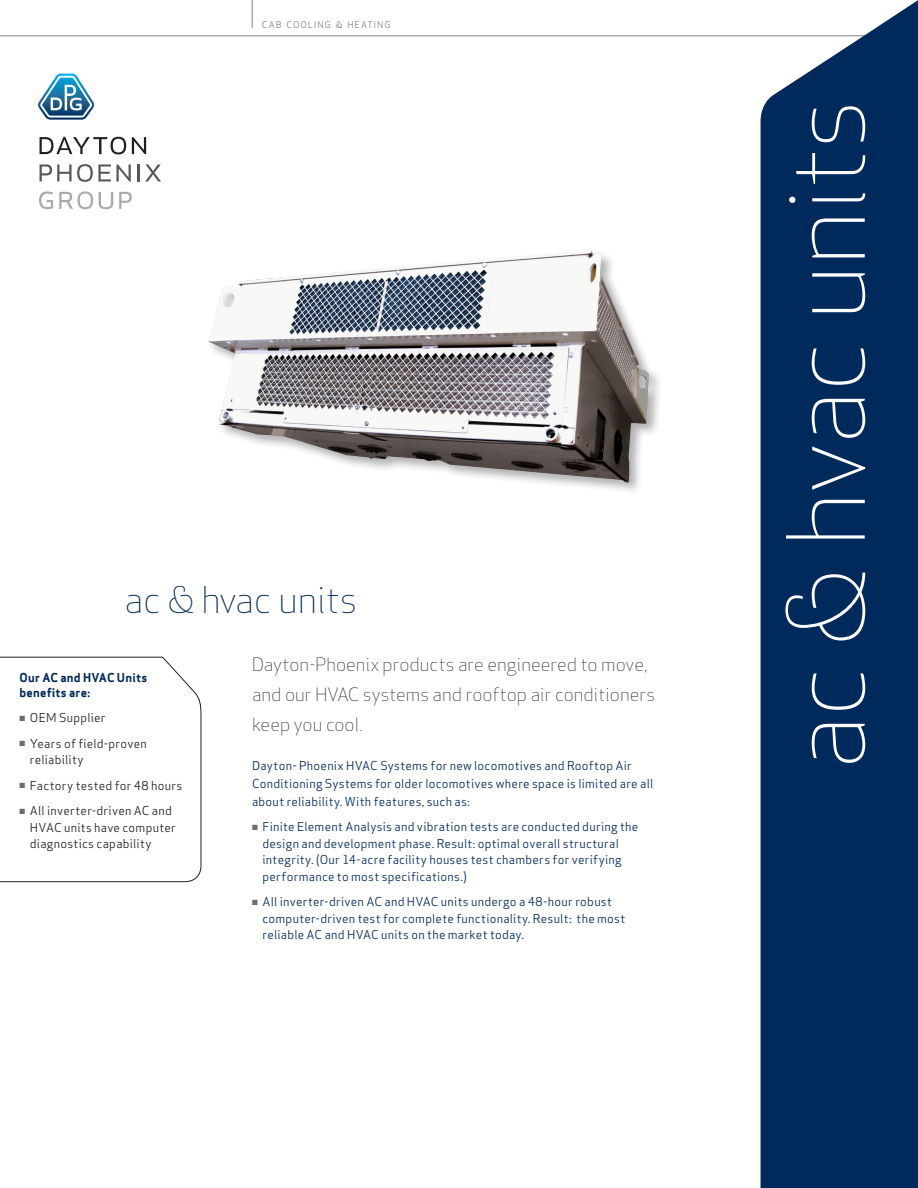
<style>
.page{position:relative;width:918px;height:1188px;background:#fff}
.page>*{position:absolute;margin:0;border:0;box-sizing:border-box;transform-origin:0 0}
.t1{font:300 105px "Apex Sans";letter-spacing:-.025em;color:#fff}
.t2{font:300 36px "Apex Sans";letter-spacing:-.015em;color:#00295c}
.t3{font:300 18px/30px "Apex Sans";color:#231f20}
.t4{font:12px/16.5px "Apex Sans";letter-spacing:.02em;color:#00295c}
.t5{font:12px/16.5px "Apex Sans";letter-spacing:.02em;color:#231f20}
.t6{font:700 12px/15px "Apex Sans";letter-spacing:.02em;color:#00295c}
.t7{font:9px "Apex Sans";letter-spacing:.105em;color:#808182}
.s1{color:#6c6d70}
</style>
<div class="page">
<hr style="left:0;top:36px;width:918px;height:1px;background:#808182">
<div style="left:759px;top:0;width:159px;height:1188px;background:#00295c"></div>
<svg style="left:252px;top:0;width:1px;height:28px"></svg>
<svg style="left:0;top:657px;width:201px;height:225px"></svg>
<div style="left:207px;top:248px;width:455px;height:247px;background:#231f20;opacity:.35"></div>
<img style="left:209px;top:250px;width:444px;height:245px">
<svg style="left:40px;top:137px;width:86px;height:17px"></svg>
<svg style="left:132px;top:137px;width:14px;height:17px"></svg>
<svg style="left:40px;top:164px;width:91px;height:18px"></svg>
<svg style="left:138px;top:164px;width:23px;height:17px"></svg>
<svg style="left:39px;top:192px;width:14px;height:17px"></svg>
<svg style="left:59px;top:192px;width:34px;height:17px"></svg>
<svg style="left:99px;top:192px;width:14px;height:17px"></svg>
<svg style="left:119px;top:192px;width:13px;height:17px"></svg>
<svg style="left:38px;top:74px;width:56px;height:46px"></svg>
<p class="t7" style="left:262px;top:17px;width:130px">CAB COOLING &amp; HEATING</p>
<h2 class="t2" style="left:124px;top:577px;width:234px">ac &amp; hvac units</h2>
<p class="t6" style="left:20px;top:670px;width:129px">Our AC and HVAC Units benefits are:</p>
<p class="t5" style="left:20px;top:709px;width:88px"><span class="s1">■</span> OEM Supplier</p>
<p class="t5" style="left:30px;top:734px;width:118px;text-indent:-10px"><span class="s1">■</span> Years of field-proven reliability</p>
<p class="t5" style="left:20px;top:776px;width:165px"><span class="s1">■</span> Factory tested for 48 hours</p>
<p class="t5" style="left:30px;top:802px;width:148px;text-indent:-10px"><span class="s1">■</span> All inverter-driven AC and<br>HVAC units have computer diagnostics capability</p>
<h3 class="t3" style="left:252px;top:649px;width:405px">Dayton-Phoenix products are engineered to move, and our HVAC systems and rooftop air conditioners keep you cool.</h3>
<p class="t4" style="left:252px;top:755px;width:403px;line-height:18px">Dayton- Phoenix HVAC Systems for new locomotives and Rooftop Air<br>Conditioning Systems for older locomotives where space is limited are all about reliability. With features, such as:</p>
<p class="t4" style="left:262px;top:817px;width:377px;text-indent:-10px"><span class="s1">■</span> Finite Element Analysis and vibration tests are conducted during the design and development phase. Result: optimal overall structural integrity. (Our 14-acre facility houses test chambers for verifying performance to most specifications.)</p>
<p class="t4" style="left:262px;top:892px;width:364px;text-indent:-10px"><span class="s1">■</span> All inverter-driven AC and HVAC units undergo a 48-hour robust computer-driven test for complete functionality. Result: the most reliable AC and HVAC units on the market today.</p>
<h1 class="t1" style="left:759px;top:770px;width:673px;rotate:-90deg">ac &amp; hvac units</h1>
</div>
